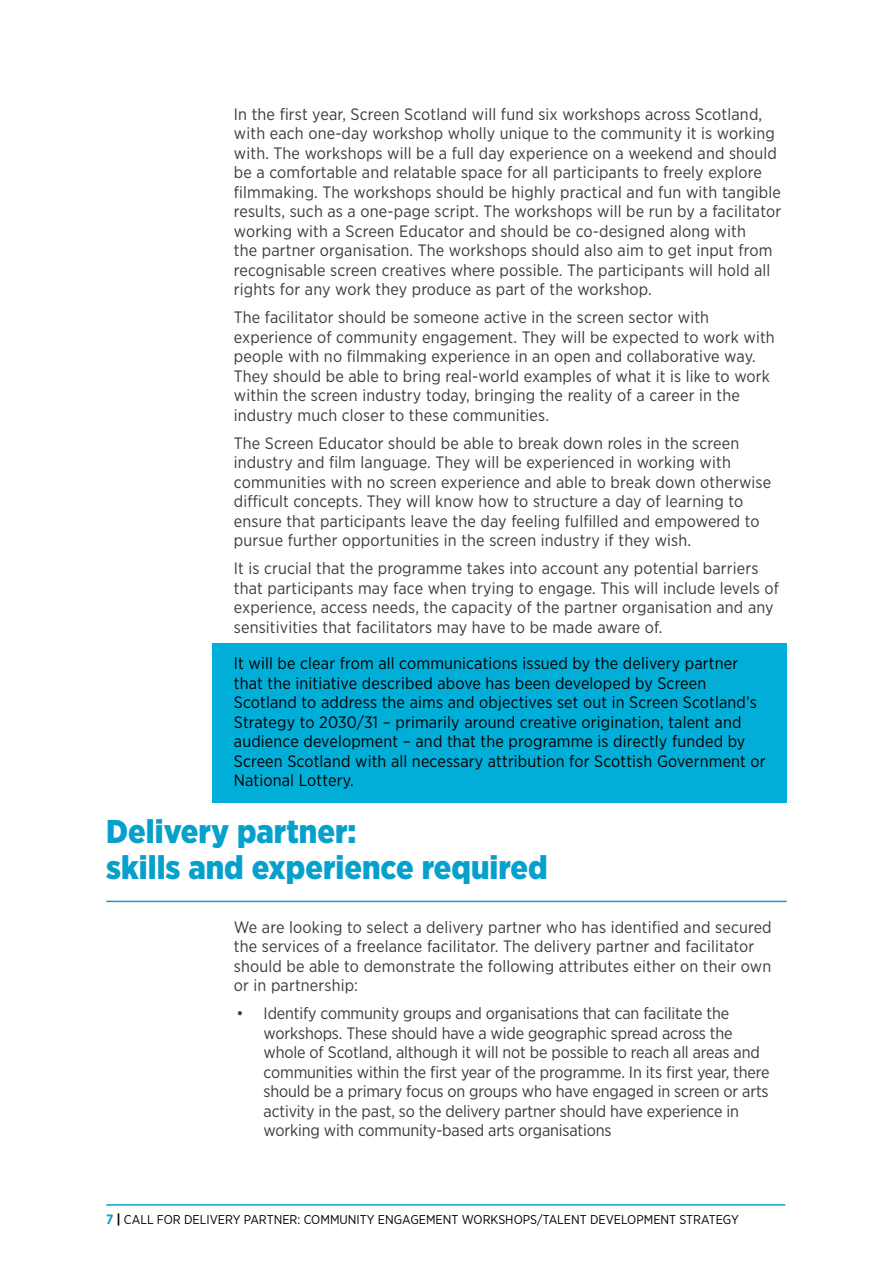
<style>
.page{position:relative;width:893px;height:1263px;background:#fff}
.page>*{position:absolute;margin:0;border:0;box-sizing:border-box;transform-origin:0 0}
.Main_Subheads_H2{font:900 33px/36px "Gotham Narrow";color:#06a0cd}
.Body_Text{font:16.5px/19.5px "Gotham Narrow";letter-spacing:.01em;color:#3c3c3b}
.Body_Text-2{font:16.5px/19.5px "Gotham Narrow";letter-spacing:-.01em;color:#3c3c3b}
.HIGHLIGHT_BOX__Paragraph_Shade__p{font:16.5px/19.5px "Gotham Narrow";letter-spacing:.01em;color:#000}
.t1{font:12.75px "Gotham Narrow";color:#000}
.s1{font-weight:700;font-size:13.5px;color:#06a0cd}
.s2{font-weight:700;font-size:13.5px}
</style>
<div class="page">
<hr style="left:106px;top:1204px;width:679px;height:2px;background:#06a0cd">
<div style="left:213px;top:643px;width:574px;height:159px;background:#00aed8"></div>
<hr style="left:106px;top:901px;width:681px;height:1px;background:#06a0cd">
<p class="Body_Text" style="left:234px;top:104px;width:549px">In the first year, Screen Scotland will fund six workshops across Scotland, with each one-day workshop wholly unique to the community it is working with. The workshops will be a full day experience on a weekend and should be a comfortable and relatable space for all participants to freely explore filmmaking. The workshops should be highly practical and fun with tangible results, such as a one-page script. The workshops will be run by a facilitator working with a Screen Educator and should be co-designed along with<br>the partner organisation. The workshops should also aim to get input from recognisable screen creatives where possible. The participants will hold all rights for any work they produce as part of the workshop.</p>
<p class="Body_Text" style="left:234px;top:307px;width:542px">The facilitator should be someone active in the screen sector with experience of community engagement. They will be expected to work with people with no filmmaking experience in an open and collaborative way.<br>They should be able to bring real-world examples of what it is like to work within the screen industry today, bringing the reality of a career in the industry much closer to these communities.</p>
<p class="Body_Text" style="left:234px;top:433px;width:539px">The Screen Educator should be able to break down roles in the screen industry and film language. They will be experienced in working with communities with no screen experience and able to break down otherwise difficult concepts. They will know how to structure a day of learning to ensure that participants leave the day feeling fulfilled and empowered to pursue further opportunities in the screen industry if they wish.</p>
<p class="Body_Text" style="left:234px;top:558px;width:547px">It is crucial that the programme takes into account any potential barriers that participants may face when trying to engage. This will include levels of experience, access needs, the capacity of the partner organisation and any sensitivities that facilitators may have to be made aware of.</p>
<p class="HIGHLIGHT_BOX__Paragraph_Shade__p" style="left:234px;top:653px;width:533px">It will be clear from all communications issued by the delivery partner that the initiative described above has been developed by Screen Scotland to address the aims and objectives set out in Screen Scotland’s Strategy to 2030/31 – primarily around creative origination, talent and audience development – and that the programme is directly funded by Screen Scotland with all necessary attribution for Scottish Government or National Lottery.</p>
<h2 class="Main_Subheads_H2" style="left:106px;top:813px;width:443px">Delivery partner:<br>skills and experience required</h2>
<p class="Body_Text" style="left:234px;top:917px;width:539px">We are looking to select a delivery partner who has identified and secured the services of a freelance facilitator. The delivery partner and facilitator should be able to demonstrate the following attributes either on their own or in partnership:</p>
<p class="Body_Text-2" style="left:264px;top:1003px;width:507px;text-indent:-27px">• Identify community groups and organisations that can facilitate the workshops. These should have a wide geographic spread across the whole of Scotland, although it will not be possible to reach all areas and communities within the first year of the programme. In its first year, there should be a primary focus on groups who have engaged in screen or arts activity in the past, so the delivery partner should have experience in working with community-based arts organisations</p>
<p class="t1" style="left:106px;top:1212px;width:634px"><span class="s1">7</span> <span class="s2">|</span> CALL FOR DELIVERY PARTNER: COMMUNITY ENGAGEMENT WORKSHOPS/TALENT DEVELOPMENT STRATEGY</p>
</div>
